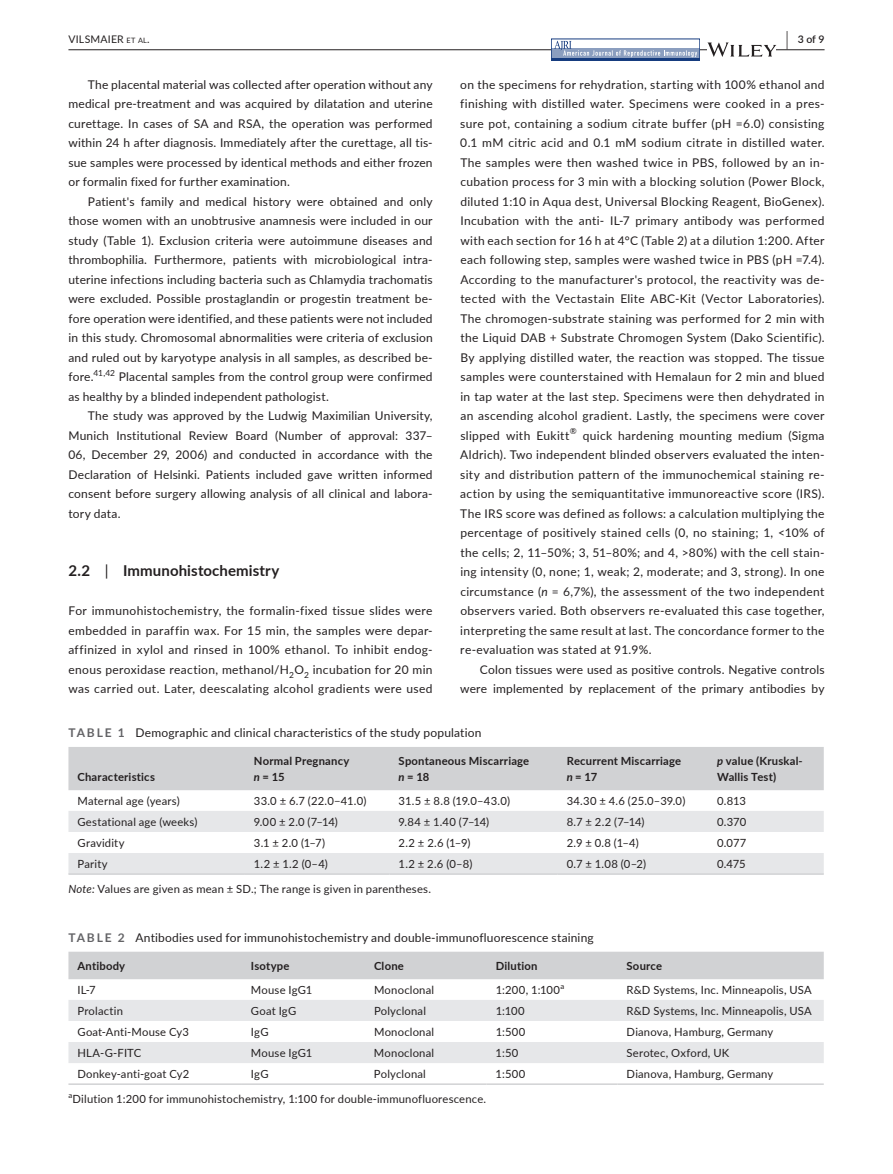
<style>
.page{position:relative;width:893px;height:1174px;background:#fff}
.page>*{position:absolute;margin:0;border:0;box-sizing:border-box;transform-origin:0 0}
.t1{font:700 15px "Lato";letter-spacing:.005em;color:#231f20}
.t2{font:12px/19.5px "Lato";letter-spacing:.015em;color:#231f20;text-align:justify}
.t3{font:11.25px "Lato";letter-spacing:.015em;color:#231f20}
.t4{font:700 11.25px/15.8px "Lato";letter-spacing:.02em;color:#231f20}
.t5{font:10.5px "Lato";letter-spacing:.02em;color:#231f20}
.t6{font:600 10.5px "Lato";color:#231f20}
.t7{font:8.4px "Lato";color:#231f20}
.t8{font:7.8px "Lato";color:#231f20}
.s1{font-size:7.35px}
.s2{font-size:19.5px}
.s3{font-style:italic}
.s4{font-weight:700;color:#636366}
.s5{font-weight:400}
</style>
<div class="page">
<hr style="left:68px;top:49px;width:756px;height:1px;background:#231f20">
<div style="left:551px;top:49px;width:149px;height:10px;background:#8b9ebf"></div>
<svg style="left:554px;top:41px;width:143px;height:16px"></svg>
<hr style="left:551px;top:58px;width:149px;height:3px;background:#163c7f">
<svg style="left:707px;top:42px;width:69px;height:15px"></svg>
<div style="left:68px;top:747px;width:756px;height:43px;background:#d1d2d4"></div>
<svg style="left:68px;top:811px;width:756px;height:62px;fill:#e6e7e9"></svg>
<hr style="left:68px;top:873px;width:177px;height:1px;background:#d1d2d4">
<hr style="left:245px;top:873px;width:145px;height:1px;background:#d1d2d4">
<hr style="left:390px;top:873px;width:168px;height:1px;background:#d1d2d4">
<hr style="left:558px;top:873px;width:150px;height:1px;background:#d1d2d4">
<hr style="left:708px;top:873px;width:116px;height:1px;background:#d1d2d4">
<div style="left:68px;top:951px;width:756px;height:28px;background:#d1d2d4"></div>
<svg style="left:68px;top:1000px;width:756px;height:63px;fill:#e6e7e9"></svg>
<hr style="left:68px;top:1083px;width:174px;height:1px;background:#d1d2d4">
<hr style="left:242px;top:1083px;width:123px;height:1px;background:#d1d2d4">
<hr style="left:365px;top:1083px;width:122px;height:1px;background:#d1d2d4">
<hr style="left:487px;top:1083px;width:131px;height:1px;background:#d1d2d4">
<hr style="left:618px;top:1083px;width:206px;height:1px;background:#d1d2d4">
<p class="t5" style="left:68px;top:31px;width:83px">VILSMAIER <span class="s1">et al</span>.</p>
<p class="t6" style="left:786px;top:31px;width:40px"><span class="s2">|</span> 3 of 9</p>
<p class="t2" style="left:68px;top:74px;width:366px;text-indent:20px">The placental material was collected after operation without any medical pre-treatment and was acquired by dilatation and uterine curettage. In cases of SA and RSA, the operation was performed within 24 h after diagnosis. Immediately after the curettage, all tis&shy;sue samples were processed by identical methods and either frozen or formalin fixed for further examination.</p>
<p class="t2" style="left:68px;top:191px;width:366px;text-indent:20px">Patient's family and medical history were obtained and only those women with an unobtrusive anamnesis were included in our study (Table 1). Exclusion criteria were autoimmune diseases and thrombophilia. Furthermore, patients with microbiological intra&shy;uterine infections including bacteria such as Chlamydia trachomatis were excluded. Possible prostaglandin or progestin treatment be&shy;fore operation were identified, and these patients were not included in this study. Chromosomal abnormalities were criteria of exclusion and ruled out by karyotype analysis in all samples, as described be&shy;fore.<sup>41,42</sup> Placental samples from the control group were confirmed as healthy by a blinded independent pathologist.</p>
<p class="t2" style="left:68px;top:405px;width:366px;text-indent:20px">The study was approved by the Ludwig Maximilian University, Munich Institutional Review Board (Number of approval: 337– 06, December 29, 2006) and conducted in accordance with the Declaration of Helsinki. Patients included gave written informed consent before surgery allowing analysis of all clinical and labora&shy;tory data.</p>
<p class="t2" style="left:460px;top:74px;width:366px">on the specimens for rehydration, starting with 100% ethanol and finishing with distilled water. Specimens were cooked in a pres&shy;sure pot, containing a sodium citrate buffer (pH =6.0) consisting 0.1 mM citric acid and 0.1 mM sodium citrate in distilled water.<br>The samples were then washed twice in PBS, followed by an in&shy;cubation process for 3 min with a blocking solution (Power Block, diluted 1:10 in Aqua dest, Universal Blocking Reagent, BioGenex).<br>Incubation with the anti- IL-7 primary antibody was performed with each section for 16 h at 4°C (Table 2) at a dilution 1:200. After each following step, samples were washed twice in PBS (pH =7.4).<br>According to the manufacturer's protocol, the reactivity was de&shy;tected with the Vectastain Elite ABC-Kit (Vector Laboratories).<br>The chromogen-substrate staining was performed for 2 min with the Liquid DAB + Substrate Chromogen System (Dako Scientific).<br>By applying distilled water, the reaction was stopped. The tissue samples were counterstained with Hemalaun for 2 min and blued in tap water at the last step. Specimens were then dehydrated in an ascending alcohol gradient. Lastly, the specimens were cover slipped with Eukitt</p>
<p class="t7" style="left:570px;top:425px;width:8px">®</p>
<p class="t2" style="left:460px;top:425px;width:366px;text-indent:122px">quick hardening mounting medium (Sigma Aldrich). Two independent blinded observers evaluated the inten&shy;sity and distribution pattern of the immunochemical staining re&shy;action by using the semiquantitative immunoreactive score (IRS).<br>The IRS score was defined as follows: a calculation multiplying the percentage of positively stained cells (0, no staining; 1, &lt;10% of the cells; 2, 11–50%; 3, 51–80%; and 4, &gt;80%) with the cell stain&shy;ing intensity (0, none; 1, weak; 2, moderate; and 3, strong). In one circumstance (<span class="s3">n</span> = 6,7%), the assessment of the two independent observers varied. Both observers re-evaluated this case together, interpreting the same result at last. The concordance former to the re-evaluation was stated at 91.9%.</p>
<p class="t2" style="left:460px;top:659px;width:366px;text-align:right">Colon tissues were used as positive controls. Negative controls were implemented by replacement of the primary antibodies by</p>
<p class="t2" style="left:68px;top:722px;width:414px"><span class="s4">TABLE 1</span> Demographic and clinical characteristics of the study population</p>
<p class="t4" style="left:77px;top:768px;width:79px">Characteristics</p>
<p class="t1" style="left:68px;top:560px;width:212px">2.2 <span class="s5">|</span> Immunohistochemistry</p>
<p class="t2" style="left:68px;top:600px;width:366px">For immunohistochemistry, the formalin-fixed tissue slides were embedded in paraffin wax. For 15 min, the samples were depar&shy;affinized in xylol and rinsed in 100% ethanol. To inhibit endog&shy;enous peroxidase reaction, methanol/H<sub>2</sub>O<sub>2</sub> incubation for 20 min was carried out. Later, deescalating alcohol gradients were used</p>
<p class="t4" style="left:254px;top:752px;width:97px">Normal Pregnancy <span class="s3">n</span>=15</p>
<p class="t4" style="left:399px;top:752px;width:132px">Spontaneous Miscarriage <span class="s3">n</span>=18</p>
<p class="t4" style="left:567px;top:752px;width:116px">Recurrent Miscarriage <span class="s3">n</span>=17</p>
<p class="t4" style="left:717px;top:752px;width:87px"><span class="s3">p</span> value (Kruskal-<br>Wallis Test)</p>
<p class="t3" style="left:77px;top:792px;width:104px">Maternal age (years)</p>
<p class="t3" style="left:254px;top:792px;width:114px">33.0 ± 6.7 (22.0−41.0)</p>
<p class="t3" style="left:399px;top:792px;width:113px">31.5 ± 8.8 (19.0–43.0)</p>
<p class="t3" style="left:567px;top:792px;width:120px">34.30 ± 4.6 (25.0–39.0)</p>
<p class="t3" style="left:717px;top:792px;width:31px">0.813</p>
<p class="t3" style="left:77px;top:814px;width:121px">Gestational age (weeks)</p>
<p class="t3" style="left:254px;top:814px;width:85px">9.00 ± 2.0 (7–14)</p>
<p class="t3" style="left:399px;top:814px;width:92px">9.84 ± 1.40 (7–14)</p>
<p class="t3" style="left:567px;top:814px;width:79px">8.7 ± 2.2 (7–14)</p>
<p class="t3" style="left:717px;top:814px;width:31px">0.370</p>
<p class="t3" style="left:77px;top:835px;width:49px">Gravidity</p>
<p class="t3" style="left:254px;top:835px;width:73px">3.1 ± 2.0 (1–7)</p>
<p class="t3" style="left:399px;top:835px;width:73px">2.2 ± 2.6 (1–9)</p>
<p class="t3" style="left:567px;top:835px;width:73px">2.9 ± 0.8 (1–4)</p>
<p class="t3" style="left:717px;top:835px;width:31px">0.077</p>
<p class="t3" style="left:77px;top:856px;width:32px">Parity</p>
<p class="t3" style="left:254px;top:856px;width:75px">1.2 ± 1.2 (0–4)</p>
<p class="t3" style="left:399px;top:856px;width:75px">1.2 ± 2.6 (0–8)</p>
<p class="t3" style="left:567px;top:856px;width:81px">0.7 ± 1.08 (0–2)</p>
<p class="t3" style="left:717px;top:856px;width:30px">0.475</p>
<p class="t3" style="left:68px;top:880px;width:364px"><span class="s3">Note:</span> Values are given as mean ± SD.; The range is given in parentheses.</p>
<p class="t2" style="left:68px;top:927px;width:527px"><span class="s4">TABLE 2</span> Antibodies used for immunohistochemistry and double-immunofluorescence staining</p>
<p class="t4" style="left:77px;top:957px;width:49px">Antibody</p>
<p class="t4" style="left:251px;top:957px;width:40px">Isotype</p>
<p class="t4" style="left:374px;top:957px;width:31px">Clone</p>
<p class="t4" style="left:496px;top:957px;width:43px">Dilution</p>
<p class="t4" style="left:627px;top:957px;width:37px">Source</p>
<p class="t3" style="left:77px;top:981px;width:20px">IL-7</p>
<p class="t3" style="left:251px;top:981px;width:63px">Mouse IgG1</p>
<p class="t3" style="left:374px;top:981px;width:62px">Monoclonal</p>
<p class="t3" style="left:496px;top:981px;width:66px">1:200, 1:100</p>
<p class="t8" style="left:560px;top:980px;width:5px">a</p>
<p class="t3" style="left:627px;top:981px;width:187px">R&amp;D Systems, Inc. Minneapolis, USA</p>
<p class="t3" style="left:77px;top:1002px;width:47px">Prolactin</p>
<p class="t3" style="left:251px;top:1002px;width:47px">Goat IgG</p>
<p class="t3" style="left:374px;top:1002px;width:53px">Polyclonal</p>
<p class="t3" style="left:496px;top:1002px;width:31px">1:100</p>
<p class="t3" style="left:627px;top:1002px;width:187px">R&amp;D Systems, Inc. Minneapolis, USA</p>
<p class="t3" style="left:77px;top:1024px;width:113px">Goat-Anti-Mouse Cy3</p>
<p class="t3" style="left:251px;top:1024px;width:19px">IgG</p>
<p class="t3" style="left:374px;top:1024px;width:62px">Monoclonal</p>
<p class="t3" style="left:496px;top:1024px;width:31px">1:500</p>
<p class="t3" style="left:627px;top:1024px;width:148px">Dianova, Hamburg, Germany</p>
<p class="t3" style="left:77px;top:1045px;width:65px">HLA-G-FITC</p>
<p class="t3" style="left:251px;top:1045px;width:63px">Mouse IgG1</p>
<p class="t3" style="left:374px;top:1045px;width:62px">Monoclonal</p>
<p class="t3" style="left:496px;top:1045px;width:24px">1:50</p>
<p class="t3" style="left:627px;top:1045px;width:104px">Serotec, Oxford, UK</p>
<p class="t3" style="left:77px;top:1066px;width:113px">Donkey-anti-goat Cy2</p>
<p class="t3" style="left:251px;top:1066px;width:19px">IgG</p>
<p class="t3" style="left:374px;top:1066px;width:53px">Polyclonal</p>
<p class="t3" style="left:496px;top:1066px;width:31px">1:500</p>
<p class="t3" style="left:627px;top:1066px;width:148px">Dianova, Hamburg, Germany</p>
<p class="t8" style="left:68px;top:1089px;width:5px">a</p>
<p class="t3" style="left:73px;top:1090px;width:415px">Dilution 1:200 for immunohistochemistry, 1:100 for double-immunofluorescence.</p>
</div>
